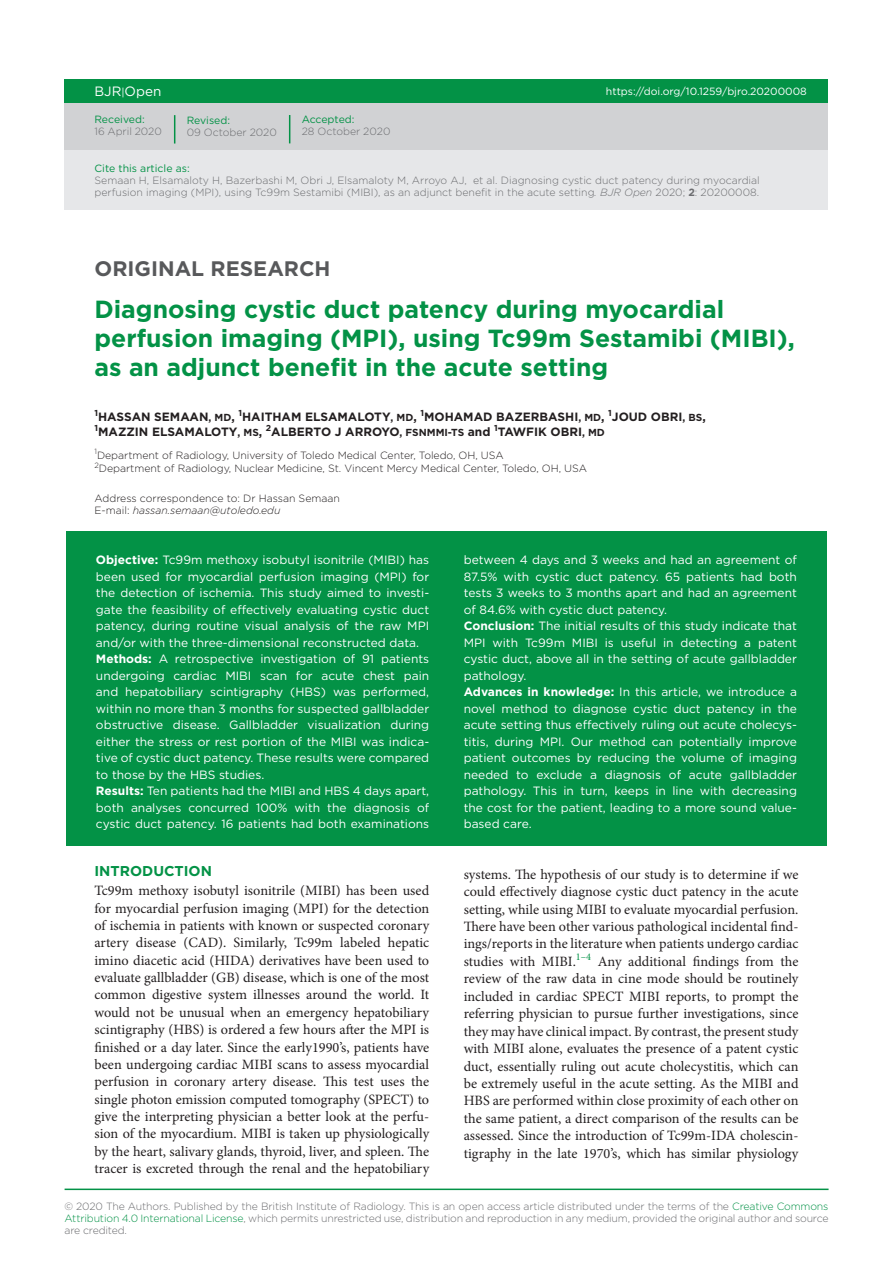
<style>
.page{position:relative;width:893px;height:1263px;background:#fff}
.page>*{position:absolute;margin:0;border:0;box-sizing:border-box;transform-origin:0 0}
.t1{font:700 24.75px/29.2px "Gotham";color:#039246}
.t2{font:700 21px "Gotham";color:#58595b}
.t3{font:14.25px/17.4px "Minion Pro";color:#231f20;text-align:justify}
.t4{font:700 14.25px "Gotham";color:#039246}
.t5{font:13.5px "Gotham";color:#fff}
.t6{font:12px/16.5px "Gotham";color:#fff}
.t7{font:700 12px/15px "Gotham";color:#231f20}
.t8{font:300 10.5px/12px "Gotham";color:#6c6d70;text-align:justify}
.t9{font:300 10.5px/13.5px "Gotham";letter-spacing:-.005em;color:#231f20}
.t10{font:10.5px "Gotham";color:#039246}
.t11{font:10.5px "Gotham";color:#fff}
.s1{font-size:10.5px}
.s2{font-style:italic}
.s3{font-weight:700}
.s4{font-size:10.2px}
.s5{color:#039246}
</style>
<div class="page">
<div style="left:64px;top:79px;width:764px;height:24px;background:#039246"></div>
<hr style="left:65px;top:1188px;width:763px;height:2px;background:#039246">
<div style="left:64px;top:103px;width:764px;height:47px;background:#d1d2d4"></div>
<div style="left:64px;top:150px;width:764px;height:60px;background:#e6e7e9"></div>
<svg style="left:289px;top:115px;width:1px;height:28px"></svg>
<svg style="left:174px;top:115px;width:1px;height:29px"></svg>
<div style="left:66px;top:531px;width:761px;height:314px;background:#039246"></div>
<p class="t5" style="left:94px;top:82px;width:68px">BJR<span class="s1">|</span>Open</p>
<p class="t10" style="left:94px;top:113px;width:52px">Received:</p>
<p class="t8" style="left:94px;top:125px;width:69px">16 April 2020</p>
<p class="t10" style="left:187px;top:113px;width:45px">Revised:</p>
<p class="t8" style="left:187px;top:125px;width:92px">09 October 2020</p>
<p class="t10" style="left:302px;top:113px;width:54px">Accepted:</p>
<p class="t8" style="left:302px;top:125px;width:90px">28 October 2020</p>
<p class="t11" style="left:606px;top:85px;width:202px">https://doi.org/10.1259/bjro.20200008</p>
<p class="t10" style="left:94px;top:162px;width:97px">Cite this article as:</p>
<p class="t8" style="left:94px;top:174px;width:667px">Semaan H, Elsamaloty H, Bazerbashi M, Obri J, Elsamaloty M, Arroyo AJ, et al. Diagnosing cystic duct patency during myocardial perfusion imaging (MPI), using Tc99m Sestamibi (MIBI), as an adjunct benefit in the acute setting<span class="s2">. BJR Open</span> 2020; <span class="s3">2</span>: 20200008.</p>
<h2 class="t2" style="left:94px;top:254px;width:238px">ORIGINAL RESEARCH</h2>
<h1 class="t1" style="left:94px;top:294px;width:702px">Diagnosing cystic duct patency during myocardial perfusion imaging (MPI), using Tc99m Sestamibi (MIBI), as an adjunct benefit in the acute setting</h1>
<p class="t7" style="left:94px;top:409px;width:613px"><sup>1</sup>HASSAN SEMAAN<span class="s4">, MD</span>, <sup>1</sup>HAITHAM ELSAMALOTY<span class="s4">, MD</span>, <sup>1</sup>MOHAMAD BAZERBASHI<span class="s4">, MD</span>, <sup>1</sup>JOUD OBRI<span class="s4">, BS</span>,<br><sup>1</sup>MAZZIN ELSAMALOTY<span class="s4">, MS</span>, <sup>2</sup>ALBERTO J ARROYO<span class="s4">, FSNMMI-TS</span> and <sup>1</sup>TAWFIK OBRI<span class="s4">, MD</span></p>
<p class="t9" style="left:94px;top:448px;width:494px"><sup>1</sup>Department of Radiology, University of Toledo Medical Center, Toledo, OH, USA<br><sup>2</sup>Department of Radiology, Nuclear Medicine, St. Vincent Mercy Medical Center, Toledo, OH, USA</p>
<p class="t9" style="left:94px;top:492px;width:247px;line-height:12px">Address correspondence to: Dr Hassan Semaan<br>E-mail: <span class="s2">hassan.semaan@utoledo.edu</span></p>
<p class="t6" style="left:96px;top:552px;width:335px"><span class="s3">Objective:</span> Tc99m methoxy isobutyl isonitrile (MIBI) has been used for myocardial perfusion imaging (MPI) for the detection of ischemia. This study aimed to investi&shy;gate the feasibility of effectively evaluating cystic duct patency, during routine visual analysis of the raw MPI and/or with the three-dimensional reconstructed data.<br><span class="s3">Methods:</span> A retrospective investigation of 91 patients undergoing cardiac MIBI scan for acute chest pain and hepatobiliary scintigraphy (HBS) was performed, within no more than 3 months for suspected gallbladder obstructive disease. Gallbladder visualization during either the stress or rest portion of the MIBI was indica&shy;tive of cystic duct patency. These results were compared to those by the HBS studies.<br><span class="s3">Results:</span> Ten patients had the MIBI and HBS 4 days apart, both analyses concurred 100% with the diagnosis of cystic duct patency. 16 patients had both examinations</p>
<p class="t6" style="left:464px;top:552px;width:335px">between 4 days and 3 weeks and had an agreement of 87.5% with cystic duct patency. 65 patients had both tests 3 weeks to 3 months apart and had an agreement of 84.6% with cystic duct patency.<br><span class="s3">Conclusion:</span> The initial results of this study indicate that MPI with Tc99m MIBI is useful in detecting a patent cystic duct, above all in the setting of acute gallbladder pathology.<br><span class="s3">Advances in knowledge:</span> In this article, we introduce a novel method to diagnose cystic duct patency in the acute setting thus effectively ruling out acute cholecys&shy;titis, during MPI. Our method can potentially improve patient outcomes by reducing the volume of imaging needed to exclude a diagnosis of acute gallbladder pathology. This in turn, keeps in line with decreasing the cost for the patient, leading to a more sound value&shy;based care.</p>
<p class="t4" style="left:94px;top:862px;width:119px">INTRODUCTION</p>
<p class="t3" style="left:94px;top:882px;width:336px">Tc99m methoxy isobutyl isonitrile (MIBI) has been used for myocardial perfusion imaging (MPI) for the detection of ischemia in patients with known or suspected coronary artery disease (CAD). Similarly, Tc99m labeled hepatic imino diacetic acid (HIDA) derivatives have been used to evaluate gallbladder (GB) disease, which is one of the most common digestive system illnesses around the world. It would not be unusual when an emergency hepatobiliary scintigraphy (HBS) is ordered a few hours after the MPI is finished or a day later. Since the early1990’s, patients have been undergoing cardiac MIBI scans to assess myocardial perfusion in coronary artery disease. This test uses the single photon emission computed tomography (SPECT) to give the interpreting physician a better look at the perfu&shy;sion of the myocardium. MIBI is taken up physiologically by the heart, salivary glands, thyroid, liver, and spleen. The tracer is excreted through the renal and the hepatobiliary</p>
<p class="t3" style="left:464px;top:865px;width:336px">systems. The hypothesis of our study is to determine if we could effectively diagnose cystic duct patency in the acute setting, while using MIBI to evaluate myocardial perfusion.<br>There have been other various pathological incidental find&shy;ings/reports in the literature when patients undergo cardiac studies with MIBI.<sup>1–4</sup> Any additional findings from the review of the raw data in cine mode should be routinely included in cardiac SPECT MIBI reports, to prompt the referring physician to pursue further investigations, since they may have clinical impact. By contrast, the present study with MIBI alone, evaluates the presence of a patent cystic duct, essentially ruling out acute cholecystitis, which can be extremely useful in the acute setting. As the MIBI and HBS are performed within close proximity of each other on the same patient, a direct comparison of the results can be assessed. Since the introduction of Tc99m-IDA cholescin&shy;tigraphy in the late 1970’s, which has similar physiology</p>
<p class="t8" style="left:64px;top:1200px;width:765px">© 2020 The Authors. Published by the British Institute of Radiology. This is an open access article distributed under the terms of the <span class="s5">Creative Commons Attribution 4.0 International License</span>, which permits unrestricted use, distribution and reproduction in any medium, provided the original author and source are credited.</p>
</div>
